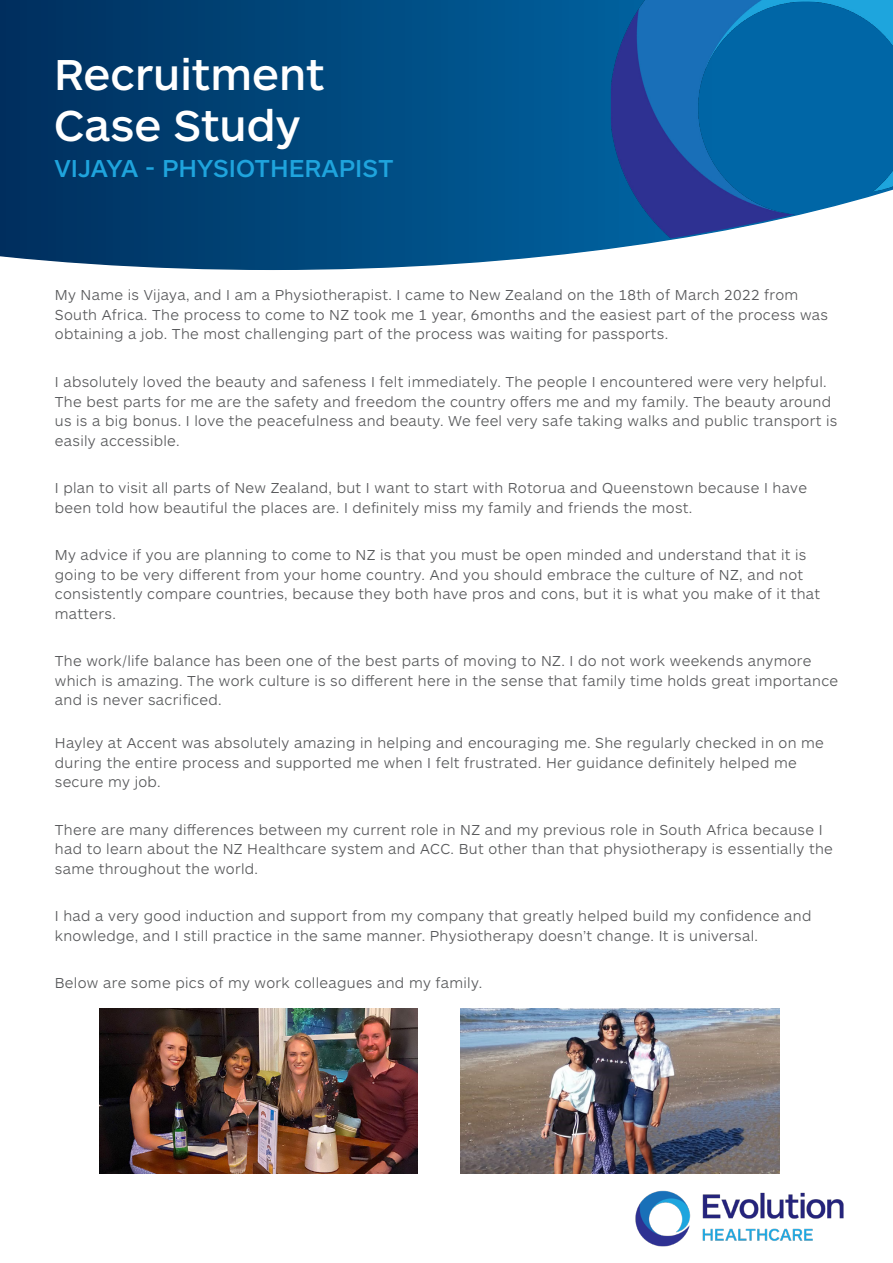
<style>
.page{position:relative;width:893px;height:1263px;background:#fff}
.page>*{position:absolute;margin:0;border:0;box-sizing:border-box;transform-origin:0 0}
.t1{font:500 45px/51px "ARS Maquette Pro";color:#fff}
.t2{font:500 25.5px "ARS Maquette Pro";color:#1fa4dd}
.Body{font:300 15px/19.5px "ARS Maquette Pro";letter-spacing:.02em;color:#57585a}
</style>
<div class="page">
<svg style="left:0;top:0;width:893px;height:270px;background:#15598f"></svg>
<img style="left:635px;top:1190px;width:209px;height:57px">
<img style="left:99px;top:1008px;width:319px;height:166px">
<img style="left:461px;top:1008px;width:318px;height:166px">
<p class="t1" style="left:54px;top:47px;width:272px">Recruitment<br>Case Study</p>
<p class="t2" style="left:54px;top:152px;width:341px">VIJAYA - PHYSIOTHERAPIST</p>
<p class="Body" style="left:55px;top:285px;width:775px">My Name is Vijaya, and I am a Physiotherapist. I came to New Zealand on the 18th of March 2022 from<br>South Africa. The process to come to NZ took me 1 year, 6months and the easiest part of the process was obtaining a job. The most challenging part of the process was waiting for passports.</p>
<p class="Body" style="left:55px;top:371px;width:784px">I absolutely loved the beauty and safeness I felt immediately. The people I encountered were very helpful.<br>The best parts for me are the safety and freedom the country offers me and my family. The beauty around us is a big bonus. I love the peacefulness and beauty. We feel very safe taking walks and public transport is easily accessible.</p>
<p class="Body" style="left:55px;top:477px;width:754px">I plan to visit all parts of New Zealand, but I want to start with Rotorua and Queenstown because I have been told how beautiful the places are. I definitely miss my family and friends the most.</p>
<p class="Body" style="left:55px;top:544px;width:767px">My advice if you are planning to come to NZ is that you must be open minded and understand that it is going to be very different from your home country. And you should embrace the culture of NZ, and not consistently compare countries, because they both have pros and cons, but it is what you make of it that matters.</p>
<p class="Body" style="left:55px;top:650px;width:785px">The work/life balance has been one of the best parts of moving to NZ. I do not work weekends anymore which is amazing. The work culture is so different here in the sense that family time holds great importance and is never sacrificed.</p>
<p class="Body" style="left:55px;top:733px;width:770px">Hayley at Accent was absolutely amazing in helping and encouraging me. She regularly checked in on me during the entire process and supported me when I felt frustrated. Her guidance definitely helped me secure my job.</p>
<p class="Body" style="left:55px;top:819px;width:779px">There are many differences between my current role in NZ and my previous role in South Africa because I had to learn about the NZ Healthcare system and ACC. But other than that physiotherapy is essentially the same throughout the world.</p>
<p class="Body" style="left:55px;top:906px;width:758px">I had a very good induction and support from my company that greatly helped build my confidence and knowledge, and I still practice in the same manner. Physiotherapy doesn’t change. It is universal.</p>
<p class="Body" style="left:55px;top:973px;width:429px">Below are some pics of my work colleagues and my family.</p>
</div>
